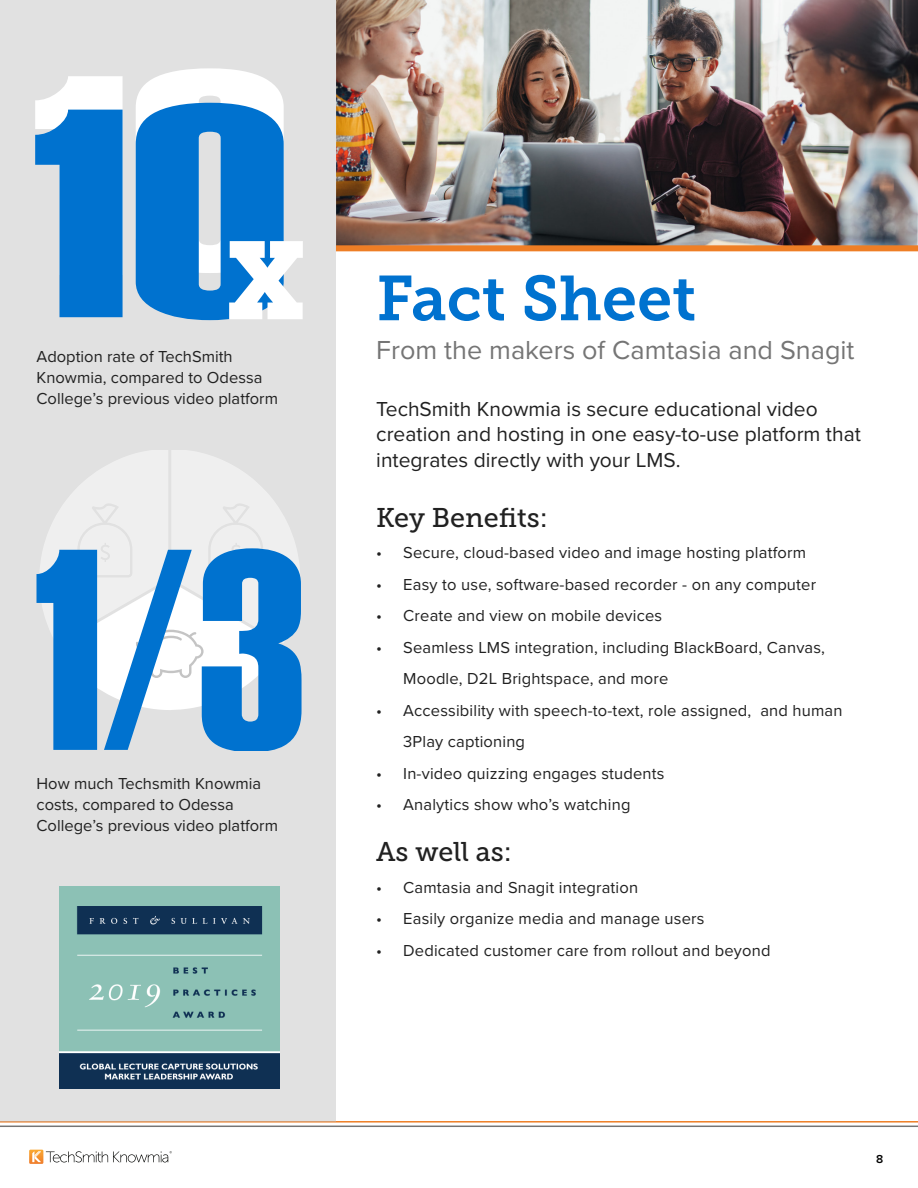
<style>
.page{position:relative;width:918px;height:1188px;background:#fff}
.page>*{position:absolute;margin:0;border:0;box-sizing:border-box;transform-origin:0 0}
.t1{font:63px "Museo Slab 700";color:#0072cf}
.t2{font:27px "Proxima Nova";color:#757575}
.t3{font:27px "Museo Slab 500";color:#212121}
.t4{font:21px/25.5px "Proxima Nova";color:#212121}
.t5{font:16.5px/21px "Proxima Nova";letter-spacing:.01em;color:#212121}
.t6{font:600 12px "Proxima Nova";color:#000}
</style>
<div class="page">
<hr style="left:0;top:1121px;width:918px;height:2px;background:#ee7e25">
<hr style="left:0;top:1126px;width:918px;height:1px;background:#757575">
<svg style="left:29px;top:1150px;width:143px;height:14px"></svg>
<div style="left:0;top:0;width:336px;height:1122px;background:#e1e1e1"></div>
<svg style="left:35px;top:76px;width:88px;height:241px"></svg>
<svg style="left:136px;top:68px;width:167px;height:252px"></svg>
<svg style="left:37px;top:450px;width:265px;height:300px"></svg>
<img style="left:59px;top:886px;width:221px;height:203px">
<img style="left:336px;top:0;width:582px;height:245px">
<div style="left:336px;top:245px;width:582px;height:6px;background:#ee7e25"></div>
<p class="t5" style="left:37px;top:345px;width:243px">Adoption rate of TechSmith<br>Knowmia, compared to Odessa<br>College’s previous video platform</p>
<p class="t5" style="left:37px;top:772px;width:243px">How much Techsmith Knowmia costs, compared to Odessa<br>College’s previous video platform</p>
<h1 class="t1" style="left:376px;top:263px;width:321px">Fact Sheet</h1>
<h2 class="t2" style="left:376px;top:330px;width:480px">From the makers of Camtasia and Snagit</h2>
<p class="t4" style="left:376px;top:395px;width:486px">TechSmith Knowmia is secure educational video creation and hosting in one easy-to-use platform that integrates directly with your LMS.</p>
<h2 class="t3" style="left:376px;top:503px;width:173px">Key Benefts:</h2>
<p class="t5" style="left:376px;top:542px;width:431px">• Secure, cloud-based video and image hosting platform</p>
<p class="t5" style="left:376px;top:573px;width:441px">• Easy to use, software-based recorder - on any computer</p>
<p class="t5" style="left:376px;top:605px;width:287px">• Create and view on mobile devices</p>
<p class="t5" style="left:403px;top:631px;width:423px;line-height:31.5px;text-indent:-27px">• Seamless LMS integration, including BlackBoard, Canvas,<br>Moodle, D2L Brightspace, and more</p>
<p class="t5" style="left:403px;top:694px;width:441px;line-height:31.5px;text-indent:-27px">• Accessibility with speech-to-text, role assigned, and human<br>3Play captioning</p>
<p class="t5" style="left:376px;top:762px;width:290px">• In-video quizzing engages students</p>
<p class="t5" style="left:376px;top:794px;width:256px">• Analytics show who’s watching</p>
<h2 class="t3" style="left:376px;top:837px;width:137px">As well as:</h2>
<p class="t5" style="left:376px;top:876px;width:263px">• Camtasia and Snagit integration</p>
<p class="t5" style="left:376px;top:908px;width:330px">• Easily organize media and manage users</p>
<p class="t5" style="left:376px;top:939px;width:396px">• Dedicated customer care from rollout and beyond</p>
<p class="t6" style="left:876px;top:1150px;width:9px">8</p>
</div>
